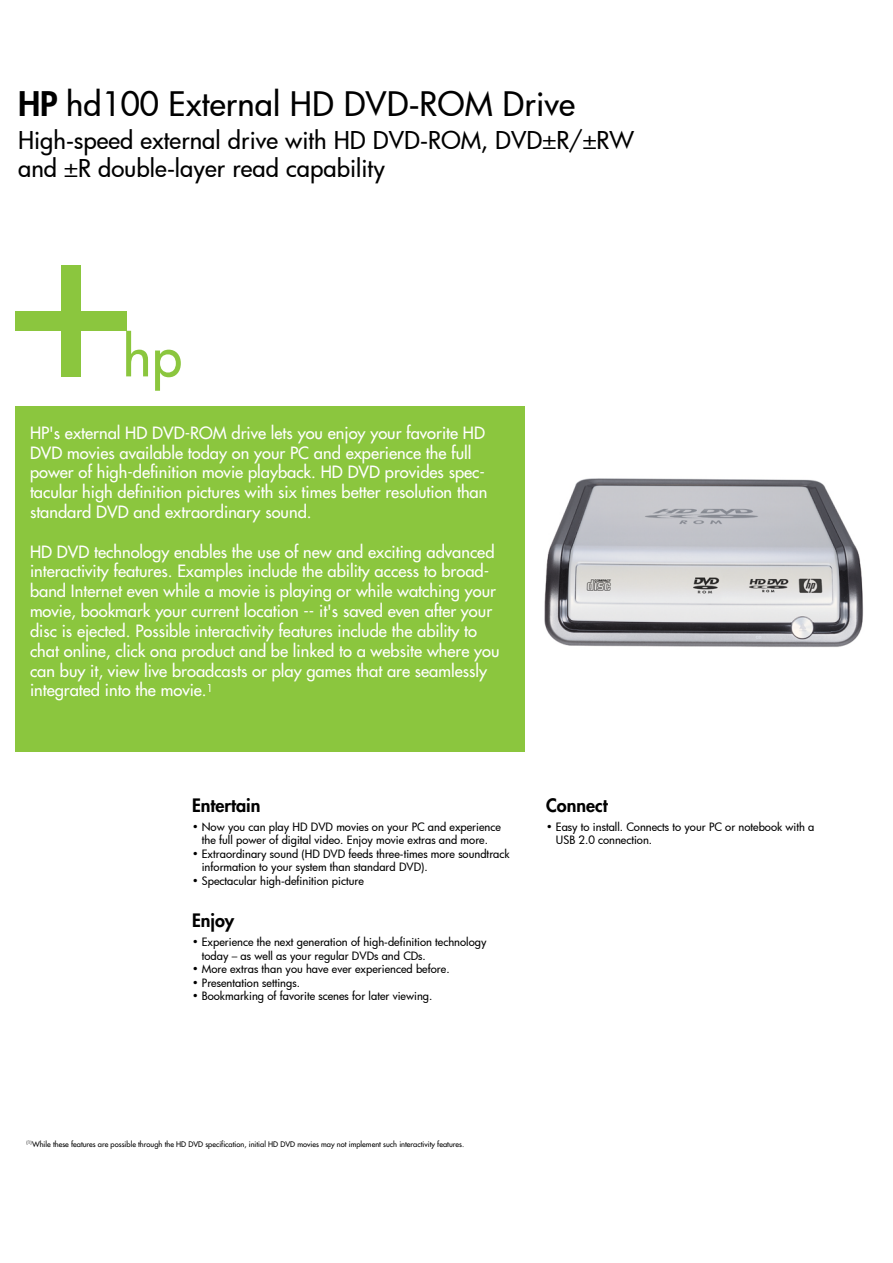
<style>
.page{position:relative;width:893px;height:1263px;background:#fff}
.page>*{position:absolute;margin:0;border:0;box-sizing:border-box;transform-origin:0 0}
.t1{font:500 55.35px "Futura";color:#8bc63e}
.t2{font:500 33px "Futura";color:#000}
.t3{font:500 24px/28.8px "Futura";color:#000}
.t4{font:800 18px "Futura";color:#000}
.t5{font:16.5px/19.8px "Futura";color:#fff}
.t6{font:500 11.25px/13.5px "Futura";color:#000}
.t7{font:7.5px "Futura";color:#000}
.s1{font-weight:800}
</style>
<div class="page">
<div style="left:61px;top:265px;width:19px;height:111px;background:#8bc63e"></div>
<div style="left:15px;top:311px;width:111px;height:20px;background:#8bc63e"></div>
<div style="left:15px;top:407px;width:509px;height:345px;background:#8bc63e"></div>
<img style="left:544px;top:478px;width:319px;height:169px">
<h2 class="t2" style="left:18px;top:81px;width:559px"><span class="s1">HP</span> hd100 External HD DVD-ROM Drive</h2>
<h3 class="t3" style="left:18px;top:125px;width:618px">High-speed external drive with HD DVD-ROM, DVD±R/±RW and ±R double-layer read capability</h3>
<h1 class="t1" style="left:123px;top:318px;width:61px">hp</h1>
<p class="t5" style="left:30px;top:423px;width:459px">HP's external HD DVD-ROM drive lets you enjoy your favorite HD DVD movies available today on your PC and experience the full power of high-definition movie playback. HD DVD provides spec&shy;tacular high definition pictures with six times better resolution than standard DVD and extraordinary sound.</p>
<p class="t5" style="left:30px;top:542px;width:471px">HD DVD technology enables the use of new and exciting advanced interactivity features. Examples include the ability access to broad&shy;band Internet even while a movie is playing or while watching your movie, bookmark your current location -- it's saved even after your disc is ejected. Possible interactivity features include the ability to chat online, click ona product and be linked to a website where you can buy it, view live broadcasts or play games that are seamlessly integrated into the movie.<sup>1</sup></p>
<p class="t4" style="left:192px;top:794px;width:70px">Entertain</p>
<p class="t6" style="left:192px;top:819px;width:310px;text-align:center">• Now you can play HD DVD movies on your PC and experience the full power of digital video. Enjoy movie extras and more.</p>
<p class="t6" style="left:202px;top:846px;width:309px;text-indent:-10px">• Extraordinary sound (HD DVD feeds three-times more soundtrack information to your system than standard DVD).</p>
<p class="t6" style="left:192px;top:873px;width:173px">• Spectacular high-definition picture</p>
<p class="t4" style="left:192px;top:909px;width:44px">Enjoy</p>
<p class="t6" style="left:202px;top:935px;width:286px;text-indent:-10px">• Experience the next generation of high-definition technology today – as well as your regular DVDs and CDs.</p>
<p class="t6" style="left:192px;top:962px;width:259px">• More extras than you have ever experienced before.</p>
<p class="t6" style="left:192px;top:975px;width:109px">• Presentation settings.</p>
<p class="t6" style="left:192px;top:989px;width:242px">• Bookmarking of favorite scenes for later viewing.</p>
<p class="t4" style="left:546px;top:794px;width:63px">Connect</p>
<p class="t6" style="left:556px;top:819px;width:260px;text-indent:-10px">• Easy to install. Connects to your PC or notebook with a<br>USB 2.0 connection.</p>
<p class="t7" style="left:26px;top:1139px;width:439px"><sup>(1)</sup>While these features are possible through the HD DVD specification, initial HD DVD movies may not implement such interactivity features.</p>
</div>
